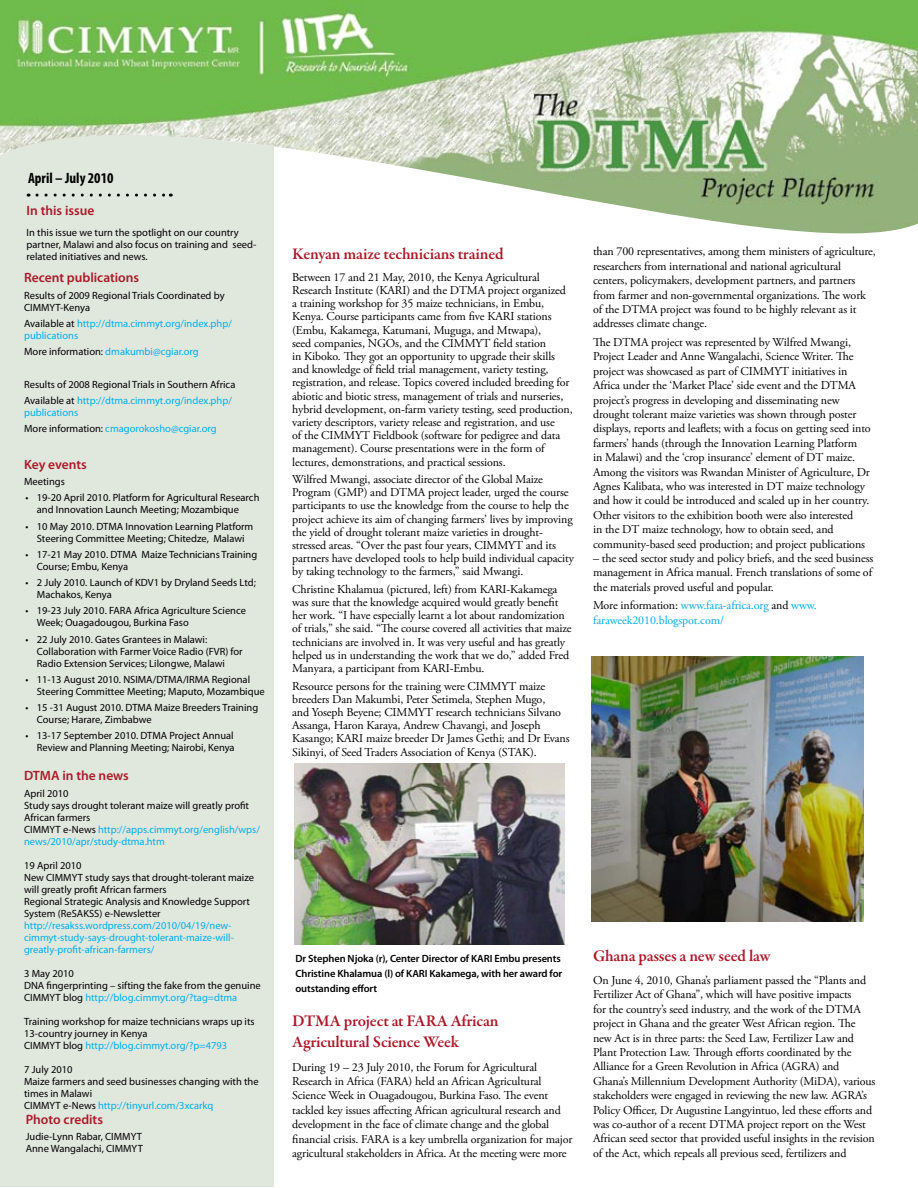
<style>
.page{position:relative;width:918px;height:1188px;background:#fff}
.page>*{position:absolute;margin:0;border:0;box-sizing:border-box;transform-origin:0 0}
.t1{font:600 16.5px/21.6px "Garamond Premr Pro";letter-spacing:-.01em;color:#ae1829}
.t2{font:700 condensed 15px "Myriad Pro";color:#000}
.t3{font:600 13.5px "Myriad Pro";color:#ae1829}
.t4{font:12px/14.4px "Adobe Garamond Pro";letter-spacing:-.01em;color:#000}
.t5{font:12px/14.4px "Adobe Garamond Pro";letter-spacing:-.01em;color:#00aeef}
.t6{font:10.5px/12px "Myriad Pro";color:#000}
.t7{font:10.5px/12px "Myriad Pro";color:#00aeef}
.t8{font:600 10.5px/15px "Myriad Pro";letter-spacing:-.01em;color:#000}
.s1{color:#000}
.s2{color:#00aeef}
</style>
<div class="page">
<div style="left:0;top:125px;width:274px;height:1062px;background:#e0e8dd"></div>
<img style="left:0;top:0;width:918px;height:234px">
<svg style="left:37px;top:194px;width:134px;height:3px"></svg>
<img style="left:294px;top:763px;width:271px;height:182px">
<img style="left:592px;top:657px;width:272px;height:265px">
<p class="t2" style="left:28px;top:169px;width:87px">April – July 2010</p>
<p class="t3" style="left:27px;top:202px;width:69px">In this issue</p>
<p class="t6" style="left:27px;top:226px;width:231px">In this issue we turn the spotlight on our country partner, Malawi and also focus on training and seed&shy;related initiatives and news.</p>
<p class="t3" style="left:24px;top:269px;width:117px">Recent publications</p>
<p class="t6" style="left:24px;top:289px;width:202px">Results of 2009 Regional Trials Coordinated by<br>CIMMYT-Kenya</p>
<p class="t7" style="left:24px;top:317px;width:209px"><span class="s1">Available at</span> http://dtma.cimmyt.org/index.php/ publications</p>
<p class="t7" style="left:24px;top:345px;width:176px"><span class="s1">More information:</span> dmakumbi@cgiar.org</p>
<p class="t6" style="left:24px;top:376px;width:213px;line-height:16.2px">Results of 2008 Regional Trials in Southern Africa<br>Available at <span class="s2">http://dtma.cimmyt.org/index.php/</span></p>
<p class="t7" style="left:24px;top:404px;width:194px;line-height:16.2px">publications<br><span class="s1">More information:</span> cmagorokosho@cgiar.org</p>
<p class="t3" style="left:24px;top:456px;width:64px">Key events</p>
<p class="t6" style="left:24px;top:475px;width:42px">Meetings</p>
<p class="t6" style="left:37px;top:492px;width:224px;text-indent:-11px">• 19-20 April 2010. Platform for Agricultural Research and Innovation Launch Meeting; Mozambique</p>
<p class="t6" style="left:25px;top:520px;width:229px;text-align:center">• 10 May 2010. DTMA Innovation Learning Platform<br>Steering Committee Meeting; Chitedze, Malawi</p>
<p class="t6" style="left:37px;top:548px;width:222px;text-indent:-11px">• 17-21 May 2010. DTMA Maize Technicians Training<br>Course; Embu, Kenya</p>
<p class="t6" style="left:37px;top:576px;width:221px;text-indent:-11px">• 2 July 2010. Launch of KDV1 by Dryland Seeds Ltd;<br>Machakos, Kenya</p>
<p class="t6" style="left:37px;top:605px;width:211px;text-indent:-11px">• 19-23 July 2010. FARA Africa Agriculture Science<br>Week; Ouagadougou, Burkina Faso</p>
<p class="t6" style="left:37px;top:633px;width:207px;text-indent:-11px">• 22 July 2010. Gates Grantees in Malawi:<br>Collaboration with Farmer Voice Radio (FVR) for<br>Radio Extension Services; Lilongwe, Malawi</p>
<p class="t6" style="left:37px;top:673px;width:229px;text-indent:-11px">• 11-13 August 2010. NSIMA/DTMA/IRMA Regional<br>Steering Committee Meeting; Maputo, Mozambique</p>
<p class="t6" style="left:37px;top:701px;width:223px;text-indent:-11px">• 15 -31 August 2010. DTMA Maize Breeders Training<br>Course; Harare, Zimbabwe</p>
<p class="t6" style="left:25px;top:730px;width:211px;text-align:right">• 13-17 September 2010. DTMA Project Annual<br>Review and Planning Meeting; Nairobi, Kenya</p>
<p class="t3" style="left:24px;top:767px;width:106px">DTMA in the news</p>
<p class="t6" style="left:24px;top:787px;width:237px">April 2010<br>Study says drought tolerant maize will greatly profit African farmers<br>CIMMYT e-News <span class="s2">http://apps.cimmyt.org/english/wps/ news/2010/apr/study-dtma.htm</span></p>
<p class="t6" style="left:24px;top:859px;width:231px">19 April 2010<br>New CIMMYT study says that drought-tolerant maize will greatly profit African farmers<br>Regional Strategic Analysis and Knowledge Support System (ReSAKSS) e-Newsletter</p>
<p class="t7" style="left:24px;top:919px;width:211px">http://resakss.wordpress.com/2010/04/19/new&shy;cimmyt-study-says-drought-tolerant-maize-will&shy;greatly-profit-african-farmers/</p>
<p class="t6" style="left:24px;top:968px;width:238px">3 May 2010<br>DNA fingerprinting – sifting the fake from the genuine<br>CIMMYT blog <span class="s2">http://blog.cimmyt.org/?tag=dtma</span></p>
<p class="t6" style="left:24px;top:1016px;width:232px">Training workshop for maize technicians wraps up its<br>13-country journey in Kenya<br>CIMMYT blog <span class="s2">http://blog.cimmyt.org/?p=4793</span></p>
<p class="t6" style="left:24px;top:1064px;width:236px">7 July 2010<br>Maize farmers and seed businesses changing with the times in Malawi<br>CIMMYT e-News <span class="s2">http://tinyurl.com/3xcarkq</span></p>
<p class="t3" style="left:26px;top:1111px;width:79px">Photo credits</p>
<p class="t6" style="left:26px;top:1131px;width:119px">Judie-Lynn Rabar, CIMMYT<br>Anne Wangalachi, CIMMYT</p>
<h1 class="t1" style="left:292px;top:243px;width:213px">Kenyan maize technicians trained</h1>
<p class="t4" style="left:292px;top:271px;width:282px;line-height:13.2px">Between 17 and 21 May, 2010, the Kenya Agricultural Research Institute (KARI) and the DTMA project organized a training workshop for 35 maize technicians, in Embu, Kenya. Course participants came from five KARI stations (Embu, Kakamega, Katumani, Muguga, and Mtwapa),<br>seed companies, NGOs, and the CIMMYT field station<br>in Kiboko. They got an opportunity to upgrade their skills and knowledge of field trial management, variety testing, registration, and release. Topics covered included breeding for abiotic and biotic stress, management of trials and nurseries, hybrid development, on-farm variety testing, seed production, variety descriptors, variety release and registration, and use<br>of the CIMMYT Fieldbook (software for pedigree and data management). Course presentations were in the form of lectures, demonstrations, and practical sessions.</p>
<p class="t4" style="left:292px;top:473px;width:283px;line-height:13.2px">Wilfred Mwangi, associate director of the Global Maize Program (GMP) and DTMA project leader, urged the course participants to use the knowledge from the course to help the project achieve its aim of changing farmers’ lives by improving the yield of drought tolerant maize varieties in drought&shy;stressed areas. “Over the past four years, CIMMYT and its partners have developed tools to help build individual capacity by taking technology to the farmers,” said Mwangi.</p>
<p class="t4" style="left:292px;top:583px;width:281px;line-height:13.2px">Christine Khalamua (pictured, left) from KARI-Kakamega was sure that the knowledge acquired would greatly benefit her work. “I have especially learnt a lot about randomization of trials,” she said. “The course covered all activities that maize technicians are involved in. It was very useful and has greatly helped us in understanding the work that we do,” added Fred Manyara, a participant from KARI-Embu.</p>
<p class="t4" style="left:292px;top:680px;width:279px;line-height:13.2px">Resource persons for the training were CIMMYT maize breeders Dan Makumbi, Peter Setimela, Stephen Mugo,<br>and Yoseph Beyene; CIMMYT research technicians Silvano Assanga, Haron Karaya, Andrew Chavangi, and Joseph Kasango; KARI maize breeder Dr James Gethi; and Dr Evans Sikinyi, of Seed Traders Association of Kenya (STAK).</p>
<p class="t4" style="left:593px;top:245px;width:284px">than 700 representatives, among them ministers of agriculture, researchers from international and national agricultural centers, policymakers, development partners, and partners from farmer and non-governmental organizations. The work of the DTMA project was found to be highly relevant as it addresses climate change.</p>
<p class="t4" style="left:593px;top:335px;width:279px">The DTMA project was represented by Wilfred Mwangi, Project Leader and Anne Wangalachi, Science Writer. The project was showcased as part of CIMMYT initiatives in Africa under the ‘Market Place’ side event and the DTMA project’s progress in developing and disseminating new drought tolerant maize varieties was shown through poster displays, reports and leaflets; with a focus on getting seed into farmers’ hands (through the Innovation Learning Platform<br>in Malawi) and the ‘crop insurance’ element of DT maize.<br>Among the visitors was Rwandan Minister of Agriculture, Dr Agnes Kalibata, who was interested in DT maize technology and how it could be introduced and scaled up in her country.<br>Other visitors to the exhibition booth were also interested<br>in the DT maize technology, how to obtain seed, and community-based seed production; and project publications</p>
<p class="t4" style="left:593px;top:551px;width:282px;text-align:justify">– the seed sector study and policy briefs, and the seed business management in Africa manual. French translations of some of the materials proved useful and popular.</p>
<p class="t5" style="left:593px;top:599px;width:225px"><span class="s1">More information:</span> www.fara-africa.org <span class="s1">and</span> www. faraweek2010.blogspot.com/</p>
<p class="t8" style="left:296px;top:951px;width:268px">Dr Stephen Njoka (r), Center Director of KARI Embu presents<br>Christine Khalamua (l) of KARI Kakamega, with her award for outstanding effort</p>
<h1 class="t1" style="left:292px;top:1010px;width:208px">DTMA project at FARA African<br>Agricultural Science Week</h1>
<p class="t4" style="left:292px;top:1060px;width:282px">During 19 – 23 July 2010, the Forum for Agricultural Research in Africa (FARA) held an African Agricultural Science Week in Ouagadougou, Burkina Faso. The event tackled key issues affecting African agricultural research and development in the face of climate change and the global financial crisis. FARA is a key umbrella organization for major agricultural stakeholders in Africa. At the meeting were more</p>
<h1 class="t1" style="left:593px;top:945px;width:179px">Ghana passes a new seed law</h1>
<p class="t4" style="left:593px;top:973px;width:284px">On June 4, 2010, Ghana’s parliament passed the “Plants and Fertilizer Act of Ghana”, which will have positive impacts<br>for the country’s seed industry, and the work of the DTMA project in Ghana and the greater West African region. The new Act is in three parts: the Seed Law, Fertilizer Law and Plant Protection Law. Through efforts coordinated by the Alliance for a Green Revolution in Africa (AGRA) and Ghana’s Millennium Development Authority (MiDA), various stakeholders were engaged in reviewing the new law. AGRA’s Policy Officer, Dr Augustine Langyintuo, led these efforts and was co-author of a recent DTMA project report on the West African seed sector that provided useful insights in the revision of the Act, which repeals all previous seed, fertilizers and</p>
</div>
